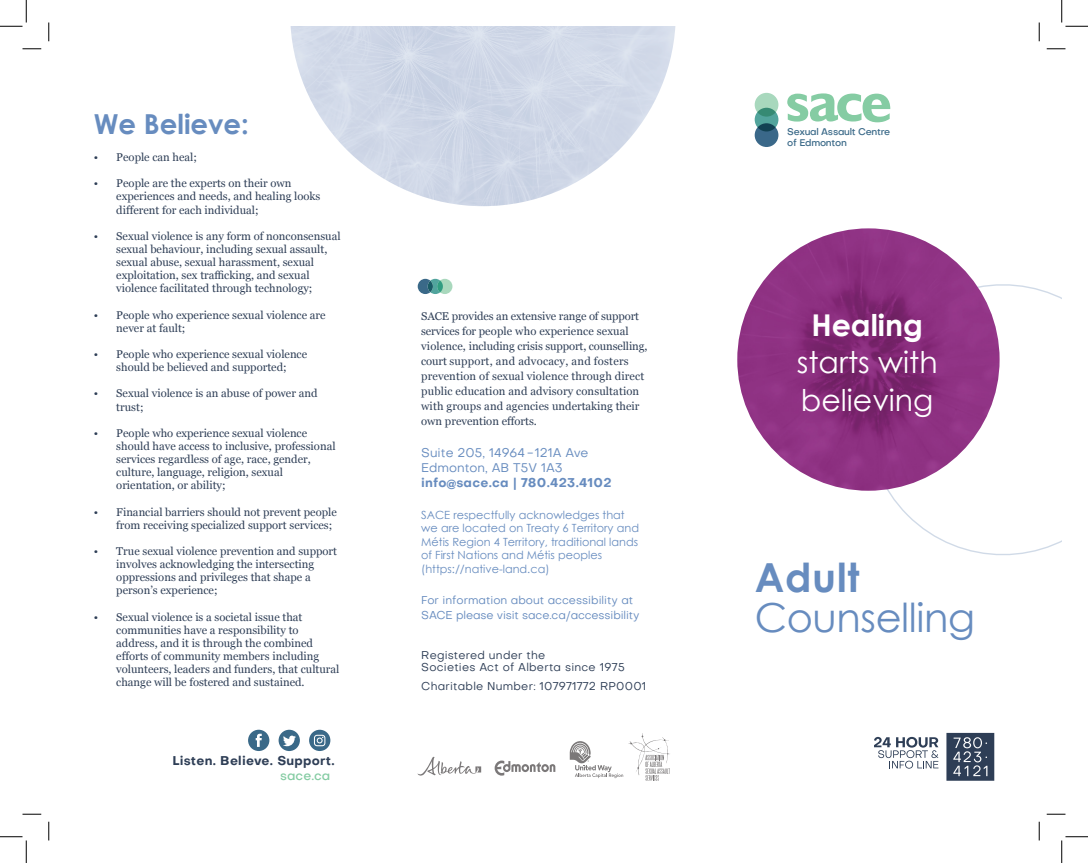
<style>
.page{position:relative;width:1088px;height:863px;background:#fff}
.page>*{position:absolute;margin:0;border:0;box-sizing:border-box;transform-origin:0 0}
.t1{font:40px "Century Gothic";letter-spacing:-.01em;color:#678cbf}
.t2{font:700 40px "Century Gothic";letter-spacing:.02em;color:#678cbf}
.t3{font:30px/37.5px "Century Gothic";color:#fff;text-align:center}
.t4{font:700 27.5px "Century Gothic";color:#678cbf}
.t5{font:12.5px/15px "Objective";color:#678cbf}
.t6{font:700 12.5px "Objective";letter-spacing:.02em;color:#678cbf}
.t7{font:700 12.5px "Objective";letter-spacing:.02em;color:#2e3e56}
.t8{font:500 12.5px "Objective";color:#85cca3}
.t9{font:11.25px/13.1px "Georgia";color:#2e3e56}
.t10{font:11.25px/13.5px "Century Gothic";color:#678cbf}
.t11{font:11.25px/12.5px "Objective";letter-spacing:.02em;color:#2e3e56}
.t12{font:11.25px/15px "Objective";letter-spacing:-.01em;color:#678cbf}
.t13{font:500 9.5px/11.5px "Objective";letter-spacing:-.03em;color:#3a6988}
.s1{font-family:"Century Gothic"}
.s2{font-weight:700}
</style>
<div class="page">
<img style="left:290px;top:26px;width:385px;height:180px">
<svg style="left:946px;top:732px;width:48px;height:48px"></svg>
<svg style="left:874px;top:736px;width:64px;height:32px"></svg>
<svg style="left:787px;top:93px;width:103px;height:29px"></svg>
<div style="left:754px;top:93px;width:24px;height:24px;background:#a8d8bd;border-radius:50%"></div>
<svg style="left:754px;top:108px;width:24px;height:23px"></svg>
<svg style="left:754px;top:123px;width:24px;height:24px"></svg>
<svg style="left:853px;top:271px;width:208px;height:284px"></svg>
<img style="left:737px;top:228px;width:262px;height:262px;border-radius:131px">
<svg style="left:248px;top:729px;width:21px;height:22px"></svg>
<svg style="left:309px;top:729px;width:21px;height:22px"></svg>
<svg style="left:278px;top:729px;width:22px;height:22px"></svg>
<div style="left:437px;top:279px;width:15px;height:15px;background:#a9d8bd;border-radius:50%"></div>
<svg style="left:437px;top:280px;width:6px;height:12px"></svg>
<svg style="left:418px;top:279px;width:22px;height:15px"></svg>
<svg style="left:427px;top:281px;width:6px;height:11px"></svg>
<svg style="left:417px;top:756px;width:64px;height:20px"></svg>
<svg style="left:494px;top:760px;width:61px;height:15px"></svg>
<svg style="left:569px;top:733px;width:101px;height:47px"></svg>
<svg style="left:22px;top:48px;width:19px;height:2px"></svg>
<svg style="left:1046px;top:48px;width:19px;height:2px"></svg>
<svg style="left:22px;top:813px;width:19px;height:2px"></svg>
<svg style="left:1046px;top:813px;width:19px;height:2px"></svg>
<svg style="left:48px;top:22px;width:2px;height:19px"></svg>
<svg style="left:48px;top:821px;width:2px;height:19px"></svg>
<svg style="left:1038px;top:22px;width:2px;height:19px"></svg>
<svg style="left:1038px;top:821px;width:2px;height:19px"></svg>
<svg style="left:0;top:0;width:27px;height:27px"></svg>
<svg style="left:0;top:836px;width:27px;height:26px"></svg>
<svg style="left:1061px;top:0;width:27px;height:27px"></svg>
<svg style="left:1061px;top:836px;width:27px;height:26px"></svg>
<p class="t4" style="left:94px;top:103px;width:157px">We Believe:</p>
<p class="t9" style="left:94px;top:150px;width:105px">• People can heal;</p>
<p class="t9" style="left:116px;top:176px;width:206px;text-indent:-22px">• People are the experts on their own experiences and needs, and healing looks different for each individual;</p>
<p class="t9" style="left:116px;top:229px;width:226px;text-indent:-22px">• Sexual violence is any form of nonconsensual sexual behaviour, including sexual assault, sexual abuse, sexual harassment, sexual exploitation, sex trafficking, and sexual violence facilitated through technology;</p>
<p class="t9" style="left:116px;top:308px;width:211px;text-indent:-22px">• People who experience sexual violence are never at fault;</p>
<p class="t9" style="left:94px;top:347px;width:215px;text-align:center">• People who experience sexual violence should be believed and supported;</p>
<p class="t9" style="left:116px;top:386px;width:203px;text-indent:-22px">• Sexual violence is an abuse of power and trust;</p>
<p class="t9" style="left:116px;top:426px;width:221px;text-indent:-22px">• People who experience sexual violence should have access to inclusive, professional services regardless of age, race, gender, culture, language, religion, sexual orientation, or ability;</p>
<p class="t9" style="left:116px;top:504px;width:222px;text-indent:-22px">• Financial barriers should not prevent people from receiving specialized support services;</p>
<p class="t9" style="left:116px;top:544px;width:222px;text-indent:-22px">• True sexual violence prevention and support involves acknowledging the intersecting oppressions and privileges that shape a person’s experience;</p>
<p class="t9" style="left:116px;top:609px;width:225px;text-indent:-22px">• Sexual violence is a societal issue that communities have a responsibility to address, and it is through the combined efforts of community members including volunteers, leaders and funders, that cultural change will be fostered and sustained.</p>
<p class="t7" style="left:172px;top:751px;width:164px">Listen. Believe. Support.</p>
<p class="t8" style="left:280px;top:767px;width:52px">sace.ca</p>
<p class="t9" style="left:421px;top:309px;width:219px">SACE provides an extensive range of support</p>
<p class="t9" style="left:421px;top:324px;width:209px">services for people who experience sexual</p>
<p class="t9" style="left:421px;top:338px;width:228px;line-height:15px">violence, including crisis support, counselling, court support, and advocacy, and fosters</p>
<p class="t9" style="left:421px;top:368px;width:224px;line-height:15px">prevention of sexual violence through direct public education and advisory consultation with groups and agencies undertaking their own prevention efforts.</p>
<p class="t5" style="left:421px;top:445px;width:169px">Suite 205, 14964 -121A Ave<br>Edmonton, AB T5V 1A3</p>
<p class="t6" style="left:421px;top:474px;width:192px">info<span class="s1">@</span>sace.ca | 780.423.4102</p>
<p class="t10" style="left:421px;top:507px;width:219px">SACE respectfully acknowledges that we are located on Treaty 6 Territory and Métis Region 4 Territory, traditional lands of First Nations and Métis peoples (https://native-land.ca)</p>
<p class="t12" style="left:421px;top:592px;width:220px">For information about accessibility at<br>SACE please visit sace.ca/accessibility</p>
<p class="t11" style="left:421px;top:648px;width:205px">Registered under the<br>Societies Act of Alberta since 1975</p>
<p class="t11" style="left:421px;top:679px;width:227px">Charitable Number: 107971772 RP0001</p>
<p class="t13" style="left:787px;top:126px;width:104px">Sexual Assault Centre of Edmonton</p>
<p class="t3" style="left:796px;top:306px;width:142px"><span class="s2">Healing </span>starts with believing</p>
<p class="t2" style="left:754px;top:546px;width:106px">Adult</p>
<p class="t1" style="left:754px;top:589px;width:222px">Counselling</p>
</div>
